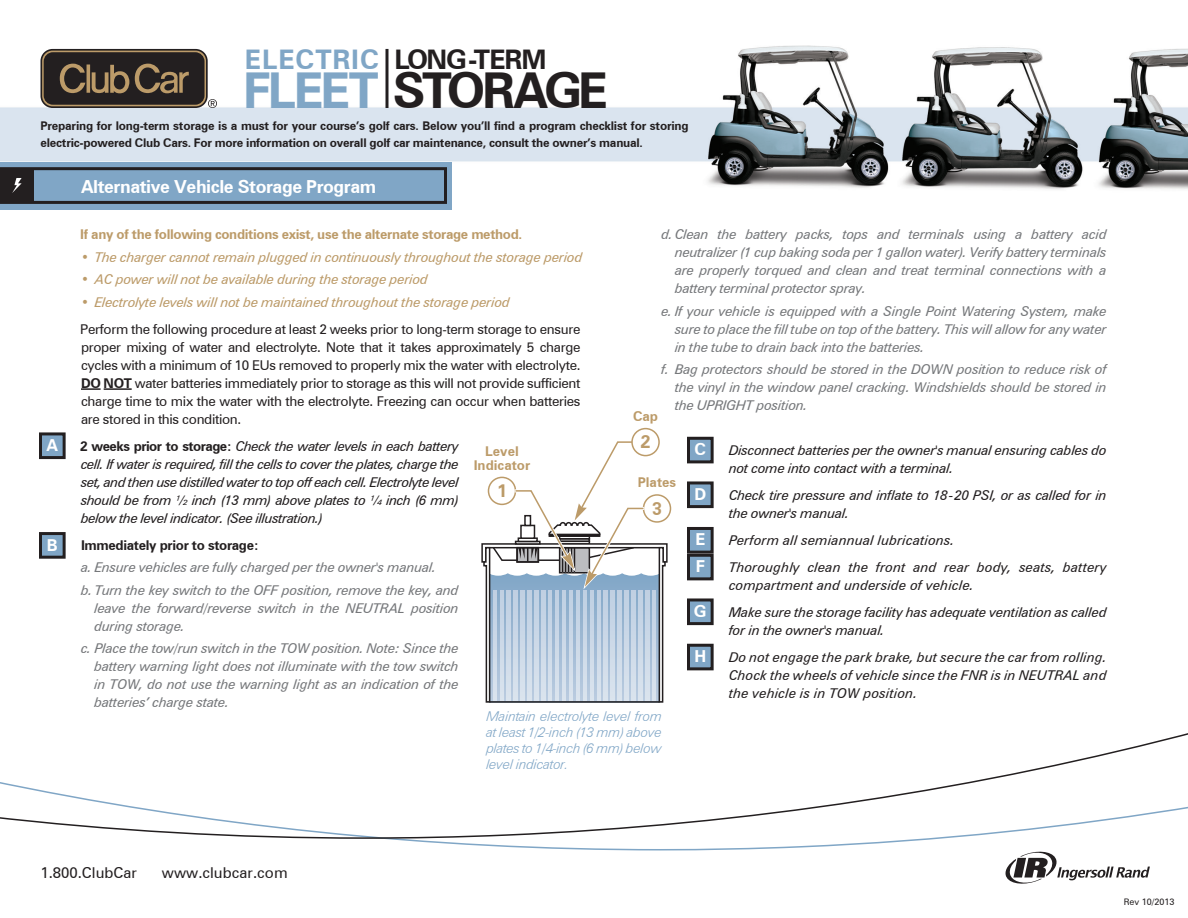
<style>
.page{position:relative;width:1188px;height:918px;background:#fff}
.page>*{position:absolute;margin:0;border:0;box-sizing:border-box;transform-origin:0 0}
.t1{font:700 49.5px "Zurich BT";letter-spacing:-.065em;color:#231f20}
.t2{font:700 27px "Zurich BT";letter-spacing:-.04em;color:#231f20}
.t3{font:700 27px "Zurich BT";letter-spacing:.035em;color:#80a6c6}
.t4{font:700 18px "Zurich BT";letter-spacing:-.025em;color:#fff}
.t5{font:700 18px "Zurich BT";color:#bc9b69}
.t6{font:700 16.5px/26.8px "Zurich BT";color:#fff}
.t7{font:15px "Zurich BT";color:#231f20}
.t8{font:italic 13.5px/18px "Zurich BT";letter-spacing:-.025em;color:#76787b;text-align:justify}
.t9{font:italic 13.5px/18px "Zurich BT";letter-spacing:-.02em;color:#231f20}
.t10{font:13.5px/18px "Zurich BT";letter-spacing:-.025em;color:#231f20;text-align:justify}
.t11{font:italic 13.5px/27px "Zurich BT";color:#231f20}
.t12{font:italic 13.5px "Zurich BT";letter-spacing:-.025em;color:#bc9b69}
.t13{font:italic 300 13.5px/16.2px "Zurich BT";letter-spacing:-.03em;color:#80a6c6;text-align:justify}
.t14{font:700 13.5px "Zurich BT";letter-spacing:-.025em;color:#bc9b69}
.t15{font:700 13.5px "Zurich BT";letter-spacing:-.025em;color:#231f20}
.t16{font:700 13.5px/13.5px "Zurich BT";color:#bc9b69;text-align:center}
.t17{font:700 12px/16.5px "Zurich BT";letter-spacing:-.02em;color:#231f20}
.t18{font:9px "Zurich BT";color:#231f20}
.s1{color:#80a6c6}
.s2{font-weight:700}
.s3{font-weight:700;font-style:normal}
</style>
<div class="page">
<img style="left:0;top:45px;width:1188px;height:626px">
<svg style="left:386px;top:839px;width:550px;height:12px"></svg>
<svg style="left:0;top:733px;width:1188px;height:106px"></svg>
<svg style="left:1005px;top:851px;width:145px;height:33px"></svg>
<div style="left:40px;top:434px;width:24px;height:24px;background:#80a6c6"></div>
<div style="left:39px;top:432px;width:27px;height:27px;border:3px solid #231f20"></div>
<div style="left:40px;top:534px;width:24px;height:23px;background:#80a6c6"></div>
<div style="left:39px;top:532px;width:27px;height:27px;border:3px solid #231f20"></div>
<hr style="left:81px;top:388px;width:20px;height:2px;background:#231f20">
<hr style="left:104px;top:388px;width:28px;height:2px;background:#231f20">
<div style="left:0;top:162px;width:452px;height:47px;background:#80a6c6"></div>
<svg style="left:0;top:167px;width:447px;height:37px"></svg>
<div style="left:688px;top:483px;width:24px;height:24px;background:#80a6c6"></div>
<div style="left:687px;top:481px;width:27px;height:27px;border:3px solid #231f20"></div>
<div style="left:688px;top:438px;width:24px;height:24px;background:#80a6c6"></div>
<div style="left:687px;top:437px;width:27px;height:26px;border:3px solid #231f20"></div>
<div style="left:688px;top:600px;width:24px;height:24px;background:#80a6c6"></div>
<div style="left:687px;top:598px;width:27px;height:27px;border:3px solid #231f20"></div>
<div style="left:688px;top:645px;width:24px;height:24px;background:#80a6c6"></div>
<div style="left:687px;top:644px;width:27px;height:26px;border:3px solid #231f20"></div>
<div style="left:688px;top:528px;width:24px;height:24px;background:#80a6c6"></div>
<div style="left:687px;top:527px;width:27px;height:27px;border:3px solid #231f20"></div>
<div style="left:688px;top:555px;width:24px;height:24px;background:#80a6c6"></div>
<div style="left:687px;top:554px;width:27px;height:26px;border:3px solid #231f20"></div>
<img style="left:40px;top:49px;width:168px;height:59px">
<svg style="left:42px;top:51px;width:175px;height:57px;background:#4e443b"></svg>
<hr style="left:386px;top:49px;width:2px;height:59px;background:#231f20">
<div style="left:632px;top:429px;width:27px;height:27px;background:#fff;border-radius:50%"></div>
<div style="left:631px;top:428px;width:29px;height:28px;border:2px solid #bc9b69;border-radius:50%"></div>
<div style="left:643px;top:494px;width:28px;height:29px;border:2px solid #bc9b69;border-radius:50%"></div>
<svg style="left:481px;top:441px;width:187px;height:262px"></svg>
<h2 class="t2" style="left:394px;top:43px;width:154px">LONG-TERM</h2>
<h1 class="t1" style="left:243px;top:60px;width:366px"><span class="s1">FLEET</span> STORAGE</h1>
<h2 class="t3" style="left:245px;top:43px;width:135px">ELECTRIC</h2>
<p class="t17" style="left:40px;top:118px;width:650px">Preparing for long-term storage is a must for your course’s golf cars. Below you’ll find a program checklist for storing electric-powered Club Cars. For more information on overall golf car maintenance, consult the owner’s manual.</p>
<p class="t6" style="left:47px;top:432px;width:13px">A</p>
<p class="t6" style="left:47px;top:531px;width:12px">B</p>
<h3 class="t4" style="left:81px;top:175px;width:297px">Alternative Vehicle Storage Program</h3>
<p class="t8" style="left:675px;top:225px;width:434px;text-indent:-14px">d. Clean the battery packs, tops and terminals using a battery acid neutralizer (1 cup baking soda per 1 gallon water). Verify battery terminals are properly torqued and clean and treat terminal connections with a battery terminal protector spray.</p>
<p class="t8" style="left:675px;top:302px;width:433px;text-indent:-14px">e. If your vehicle is equipped with a Single Point Watering System, make sure to place the fill tube on top of the battery. This will allow for any water in the tube to drain back into the batteries.</p>
<p class="t8" style="left:675px;top:360px;width:434px;text-indent:-14px">f. Bag protectors should be stored in the DOWN position to reduce risk of the vinyl in the window panel cracking. Windshields should be stored in the UPRIGHT position.</p>
<p class="t14" style="left:80px;top:226px;width:444px">If any of the following conditions exist, use the alternate storage method.</p>
<p class="t12" style="left:81px;top:249px;width:503px">• The charger cannot remain plugged in continuously throughout the storage period</p>
<p class="t12" style="left:81px;top:271px;width:349px">• AC power will not be available during the storage period</p>
<p class="t12" style="left:81px;top:294px;width:431px">• Electrolyte levels will not be maintained throughout the storage period</p>
<p class="t10" style="left:80px;top:320px;width:502px">Perform the following procedure at least 2 weeks prior to long-term storage to ensure proper mixing of water and electrolyte. Note that it takes approximately 5 charge cycles with a minimum of 10 EUs removed to properly mix the water with electrolyte.<br><span class="s2">DO NOT</span> water batteries immediately prior to storage as this will not provide sufficient charge time to mix the water with the electrolyte. Freezing can occur when batteries are stored in this condition.</p>
<p class="t9" style="left:80px;top:437px;width:380px;text-align:justify"><span class="s3">2 weeks prior to storage:</span> Check the water levels in each battery cell. If water is required, fill the cells to cover the plates, charge the set, and then use distilled water to top off each cell. Electrolyte level should be from ½ inch (13 mm) above plates to ¼ inch (6 mm) below the level indicator. (See illustration.)</p>
<p class="t15" style="left:81px;top:537px;width:179px">Immediately prior to storage:</p>
<p class="t8" style="left:81px;top:556px;width:379px;line-height:22.5px">a. Ensure vehicles are fully charged per the owner's manual.<br>b. Turn the key switch to the OFF position, remove the key, and</p>
<p class="t8" style="left:94px;top:599px;width:366px">leave the forward/reverse switch in the NEUTRAL position during storage.</p>
<p class="t8" style="left:94px;top:639px;width:366px;text-indent:-14px">c. Place the tow/run switch in the TOW position. Note: Since the battery warning light does not illuminate with the tow switch in TOW, do not use the warning light as an indication of the batteries’ charge state.</p>
<p class="t14" style="left:633px;top:408px;width:27px">Cap</p>
<h3 class="t5" style="left:641px;top:431px;width:11px">2</h3>
<p class="t6" style="left:695px;top:436px;width:13px">C</p>
<p class="t9" style="left:729px;top:441px;width:380px">Disconnect batteries per the owner's manual ensuring cables do not come into contact with a terminal.</p>
<p class="t9" style="left:729px;top:486px;width:380px">Check tire pressure and inflate to 18-20 PSI, or as called for in the owner's manual.</p>
<p class="t11" style="left:729px;top:527px;width:379px">Perform all semiannual lubrications.<br>Thoroughly clean the front and rear body, seats, battery</p>
<p class="t9" style="left:729px;top:572px;width:380px;line-height:27px">compartment and underside of vehicle.<br>Make sure the storage facility has adequate ventilation as called</p>
<p class="t11" style="left:729px;top:617px;width:379px">for in the owner's manual.<br>Do not engage the park brake, but secure the car from rolling.</p>
<p class="t11" style="left:729px;top:666px;width:380px;line-height:18px">Chock the wheels of vehicle since the FNR is in NEUTRAL and the vehicle is in TOW position.</p>
<p class="t16" style="left:474px;top:445px;width:58px">Level<br>Indicator</p>
<p class="t14" style="left:638px;top:474px;width:40px">Plates</p>
<h3 class="t5" style="left:497px;top:480px;width:11px">1</h3>
<p class="t6" style="left:694px;top:481px;width:13px">D</p>
<h3 class="t5" style="left:652px;top:497px;width:11px">3</h3>
<p class="t6" style="left:695px;top:526px;width:11px">E<br>F</p>
<p class="t6" style="left:694px;top:598px;width:14px">G</p>
<p class="t6" style="left:694px;top:643px;width:13px">H</p>
<p class="t13" style="left:486px;top:708px;width:177px">Maintain electrolyte level from at least 1/2-inch (13 mm) above plates to 1/4-inch (6 mm) below level indicator.</p>
<p class="t7" style="left:40px;top:863px;width:98px">1.800.ClubCar</p>
<p class="t7" style="left:162px;top:863px;width:127px">www.clubcar.com</p>
<p class="t18" style="left:1124px;top:896px;width:52px">Rev 10/2013</p>
</div>
